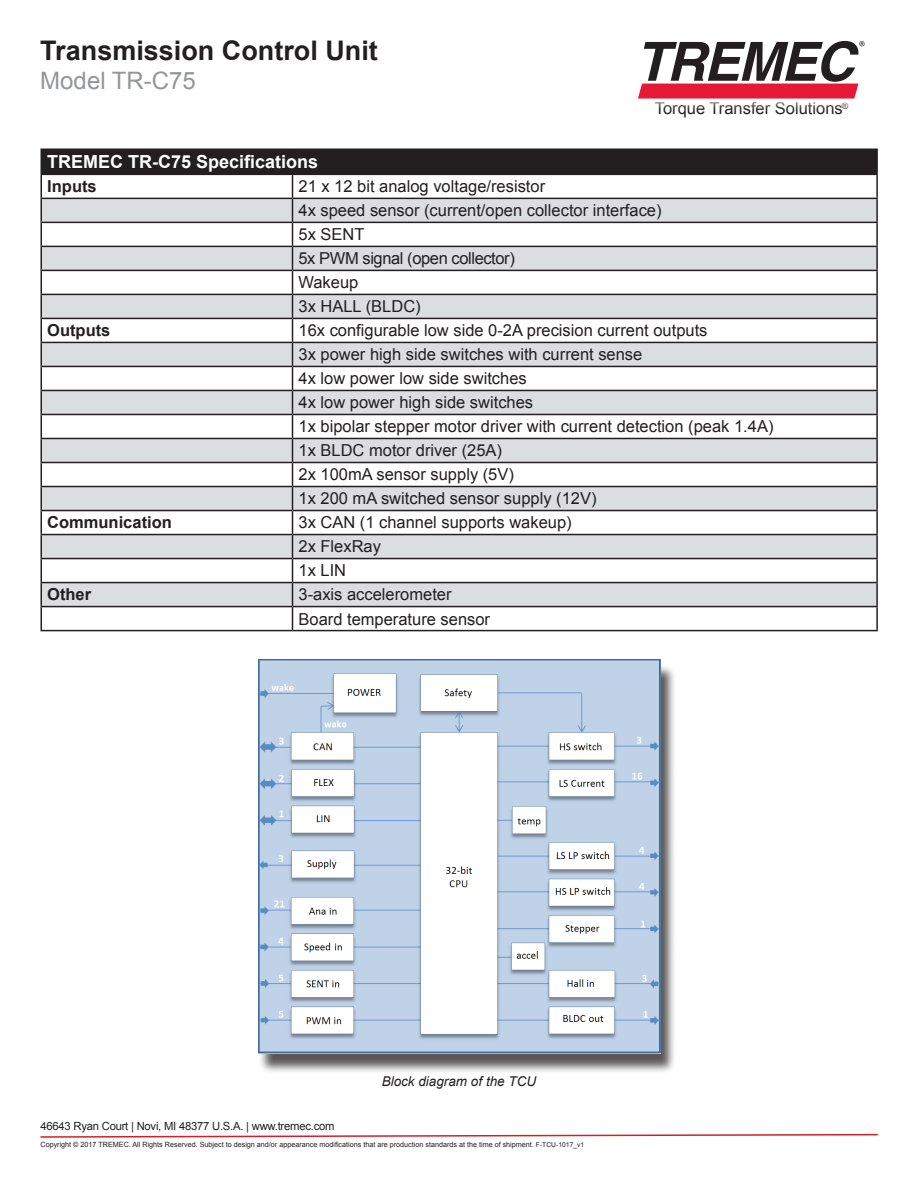
<style>
.page{position:relative;width:918px;height:1188px;background:#fff}
.page>*{position:absolute;margin:0;border:0;box-sizing:border-box;transform-origin:0 0}
.t1{font:700 27px "Arial";color:#231f20}
.t2{font:24px "Arial";color:#939598}
.t3{font:700 18px "Arial";color:#fff}
.t4{font:16.5px/24px "Arial";color:#231f20}
.t5{font:700 16.5px "Arial";color:#231f20}
.t6{font:italic 13.5px "Arial";color:#231f20}
.t7{font:11.55px "Myriad";color:#000}
.t8{font:11.25px "Arial";letter-spacing:-.02em;color:#231f20}
.t9{font:7.2px "Arial";color:#231f20}
.s1{font-size:6.75px}
</style>
<div class="page">
<div style="left:41px;top:149px;width:836px;height:25px;background:#231f20"></div>
<hr style="left:40px;top:148px;width:252px;height:2px;background:#231f20">
<hr style="left:40px;top:150px;width:2px;height:24px;background:#231f20">
<hr style="left:292px;top:148px;width:586px;height:2px;background:#231f20">
<hr style="left:876px;top:150px;width:2px;height:24px;background:#231f20">
<hr style="left:40px;top:174px;width:252px;height:1px;background:#231f20">
<hr style="left:40px;top:175px;width:2px;height:23px;background:#231f20">
<hr style="left:292px;top:174px;width:586px;height:1px;background:#231f20">
<hr style="left:876px;top:175px;width:2px;height:23px;background:#231f20">
<hr style="left:40px;top:198px;width:252px;height:1px;background:#231f20">
<hr style="left:40px;top:199px;width:2px;height:23px;background:#231f20">
<hr style="left:292px;top:198px;width:586px;height:1px;background:#231f20">
<hr style="left:876px;top:199px;width:2px;height:23px;background:#231f20">
<hr style="left:40px;top:222px;width:252px;height:1px;background:#231f20">
<hr style="left:40px;top:223px;width:2px;height:23px;background:#231f20">
<hr style="left:292px;top:222px;width:586px;height:1px;background:#231f20">
<hr style="left:876px;top:223px;width:2px;height:23px;background:#231f20">
<hr style="left:40px;top:246px;width:252px;height:1px;background:#231f20">
<hr style="left:40px;top:247px;width:2px;height:23px;background:#231f20">
<hr style="left:292px;top:246px;width:586px;height:1px;background:#231f20">
<hr style="left:876px;top:247px;width:2px;height:23px;background:#231f20">
<hr style="left:40px;top:270px;width:252px;height:1px;background:#231f20">
<hr style="left:40px;top:271px;width:2px;height:23px;background:#231f20">
<hr style="left:292px;top:270px;width:586px;height:1px;background:#231f20">
<hr style="left:876px;top:271px;width:2px;height:23px;background:#231f20">
<hr style="left:40px;top:294px;width:252px;height:1px;background:#231f20">
<hr style="left:40px;top:295px;width:2px;height:23px;background:#231f20">
<hr style="left:292px;top:294px;width:586px;height:1px;background:#231f20">
<hr style="left:876px;top:295px;width:2px;height:23px;background:#231f20">
<hr style="left:40px;top:318px;width:252px;height:1px;background:#231f20">
<hr style="left:40px;top:319px;width:2px;height:23px;background:#231f20">
<hr style="left:292px;top:318px;width:586px;height:1px;background:#231f20">
<hr style="left:876px;top:319px;width:2px;height:23px;background:#231f20">
<hr style="left:40px;top:342px;width:252px;height:1px;background:#231f20">
<hr style="left:40px;top:343px;width:2px;height:23px;background:#231f20">
<hr style="left:292px;top:342px;width:586px;height:1px;background:#231f20">
<hr style="left:876px;top:343px;width:2px;height:23px;background:#231f20">
<hr style="left:40px;top:366px;width:252px;height:1px;background:#231f20">
<hr style="left:40px;top:367px;width:2px;height:23px;background:#231f20">
<hr style="left:292px;top:366px;width:586px;height:1px;background:#231f20">
<hr style="left:876px;top:367px;width:2px;height:23px;background:#231f20">
<hr style="left:40px;top:390px;width:252px;height:1px;background:#231f20">
<hr style="left:40px;top:391px;width:2px;height:23px;background:#231f20">
<hr style="left:292px;top:390px;width:586px;height:1px;background:#231f20">
<hr style="left:876px;top:391px;width:2px;height:23px;background:#231f20">
<hr style="left:40px;top:414px;width:252px;height:1px;background:#231f20">
<hr style="left:40px;top:415px;width:2px;height:23px;background:#231f20">
<hr style="left:292px;top:414px;width:586px;height:1px;background:#231f20">
<hr style="left:876px;top:415px;width:2px;height:23px;background:#231f20">
<hr style="left:40px;top:438px;width:252px;height:1px;background:#231f20">
<hr style="left:40px;top:439px;width:2px;height:23px;background:#231f20">
<hr style="left:292px;top:438px;width:586px;height:1px;background:#231f20">
<hr style="left:876px;top:439px;width:2px;height:23px;background:#231f20">
<hr style="left:40px;top:462px;width:252px;height:1px;background:#231f20">
<hr style="left:40px;top:463px;width:2px;height:23px;background:#231f20">
<hr style="left:292px;top:462px;width:586px;height:1px;background:#231f20">
<hr style="left:876px;top:463px;width:2px;height:23px;background:#231f20">
<hr style="left:40px;top:486px;width:252px;height:1px;background:#231f20">
<hr style="left:40px;top:487px;width:2px;height:23px;background:#231f20">
<hr style="left:292px;top:486px;width:586px;height:1px;background:#231f20">
<hr style="left:876px;top:487px;width:2px;height:23px;background:#231f20">
<hr style="left:40px;top:510px;width:252px;height:1px;background:#231f20">
<hr style="left:40px;top:511px;width:2px;height:23px;background:#231f20">
<hr style="left:292px;top:510px;width:586px;height:1px;background:#231f20">
<hr style="left:876px;top:511px;width:2px;height:23px;background:#231f20">
<hr style="left:40px;top:534px;width:252px;height:1px;background:#231f20">
<hr style="left:40px;top:535px;width:2px;height:23px;background:#231f20">
<hr style="left:292px;top:534px;width:586px;height:1px;background:#231f20">
<hr style="left:876px;top:535px;width:2px;height:23px;background:#231f20">
<hr style="left:40px;top:558px;width:252px;height:1px;background:#231f20">
<hr style="left:40px;top:559px;width:2px;height:23px;background:#231f20">
<hr style="left:292px;top:558px;width:586px;height:1px;background:#231f20">
<hr style="left:876px;top:559px;width:2px;height:23px;background:#231f20">
<hr style="left:40px;top:582px;width:252px;height:1px;background:#231f20">
<hr style="left:40px;top:583px;width:2px;height:23px;background:#231f20">
<hr style="left:292px;top:582px;width:586px;height:1px;background:#231f20">
<hr style="left:876px;top:583px;width:2px;height:23px;background:#231f20">
<hr style="left:40px;top:606px;width:252px;height:1px;background:#231f20">
<hr style="left:40px;top:607px;width:2px;height:23px;background:#231f20">
<hr style="left:292px;top:606px;width:586px;height:1px;background:#231f20">
<svg style="left:41px;top:175px;width:836px;height:455px"></svg>
<hr style="left:876px;top:607px;width:2px;height:23px;background:#231f20">
<hr style="left:40px;top:630px;width:252px;height:1px;background:#231f20">
<hr style="left:292px;top:630px;width:586px;height:1px;background:#231f20">
<svg style="left:40px;top:1133px;width:838px;height:5px"></svg>
<div style="left:258px;top:664px;width:418px;height:410px;background:#231f20;opacity:.75"></div>
<img style="left:259px;top:659px;width:402px;height:394px">
<svg style="left:638px;top:41px;width:221px;height:58px"></svg>
<h1 class="t1" style="left:40px;top:33px;width:339px">Transmission Control Unit</h1>
<h2 class="t2" style="left:40px;top:65px;width:157px">Model TR-C75</h2>
<p class="t7" style="left:859px;top:40px;width:7px">®</p>
<p class="t4" style="left:655px;top:96px;width:195px">Torque Transfer Solutions<sup>®</sup></p>
<p class="t3" style="left:47px;top:150px;width:273px">TREMEC TR-C75 Specifications</p>
<p class="t5" style="left:47px;top:176px;width:51px">Inputs</p>
<p class="t4" style="left:298px;top:175px;width:365px">21 x 12 bit analog voltage/resistor<br>4x speed sensor (current/open collector interface)<br>5x SENT<br>5x PWM signal (open collector)<br>Wakeup<br>3x HALL (BLDC)</p>
<p class="t5" style="left:47px;top:320px;width:65px">Outputs</p>
<p class="t4" style="left:298px;top:319px;width:477px">16x configurable low side 0-2A precision current outputs<br>3x power high side switches with current sense<br>4x low power low side switches<br>4x low power high side switches<br>1x bipolar stepper motor driver with current detection (peak 1.4A)<br>1x BLDC motor driver (25A)<br>2x 100mA sensor supply (5V)<br>1x 200 mA switched sensor supply (12V)</p>
<p class="t5" style="left:47px;top:512px;width:126px">Communication</p>
<p class="t4" style="left:298px;top:511px;width:275px">3x CAN (1 channel supports wakeup)<br>2x FlexRay<br>1x LIN</p>
<p class="t5" style="left:47px;top:584px;width:46px">Other</p>
<p class="t4" style="left:298px;top:583px;width:193px">3-axis accelerometer<br>Board temperature sensor</p>
<p class="t6" style="left:382px;top:1072px;width:156px">Block diagram of the TCU</p>
<p class="t8" style="left:40px;top:1119px;width:295px">46643 Ryan Court | Novi, MI 48377 U.S.A. | www.tremec.com</p>
<p class="t9" style="left:40px;top:1139px;width:545px">Copyright © 2017 TREMEC. All Rights Reserved. Subject to design and/or appearance modifications that are production standards at the time of shipment. <span class="s1">F-TCU-1017_v1</span></p>
</div>
